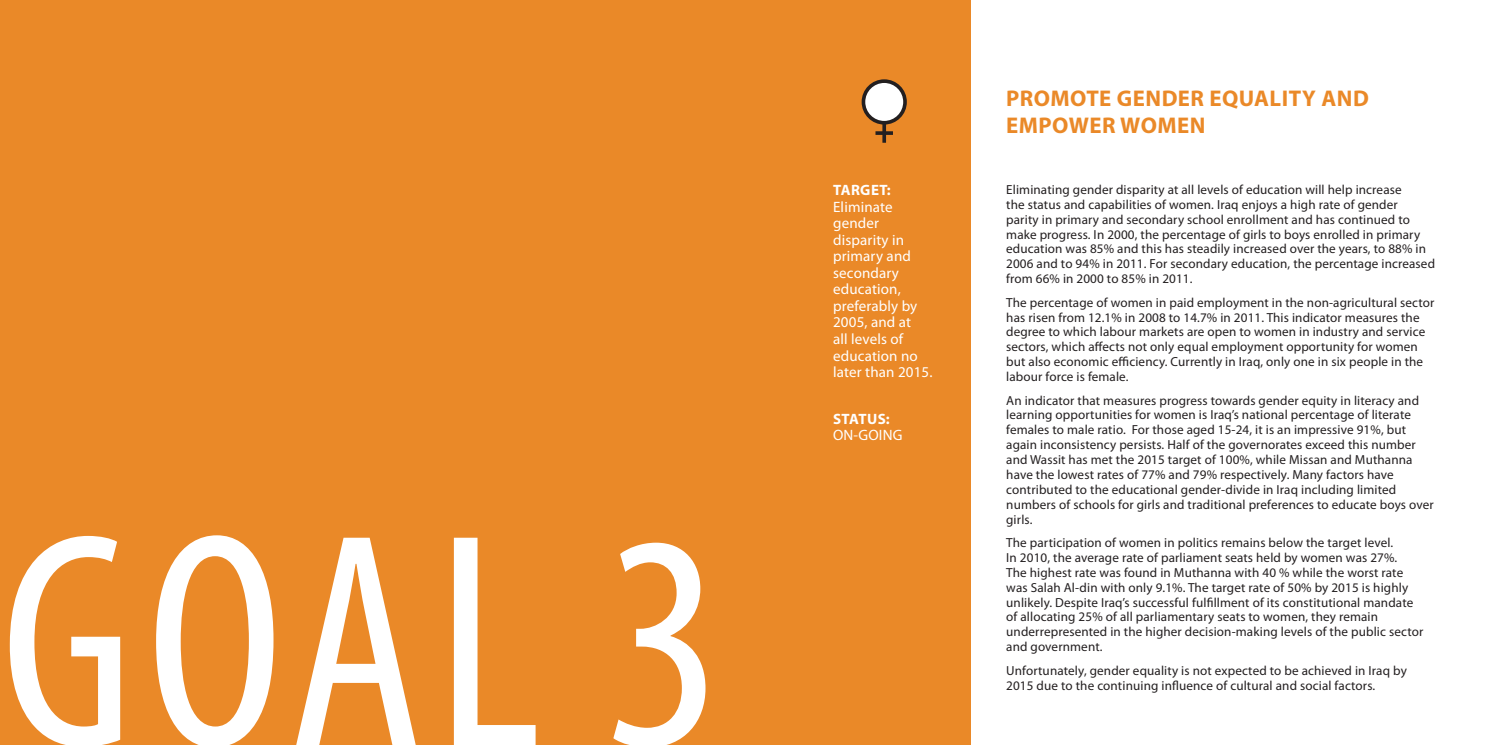
<style>
.page{position:relative;width:1489px;height:745px;background:#fff}
.page>*{position:absolute;margin:0;border:0;box-sizing:border-box;transform-origin:0 0}
.Goal{font:condensed 307.12px "Myriad Pro";color:#fff}
.Goal-2{font:700 22.75px/27.2px "Myriad";letter-spacing:.02em;color:#ea8928}
.TARGET_STATUS{font:15px/16.5px "Myriad Pro";letter-spacing:.01em;color:#fff}
.Body{font:13.12px/14.9px "Myriad Pro";letter-spacing:.01em;color:#231f20}
.s1{font-weight:700}
</style>
<div class="page">
<div style="left:0;top:0;width:970px;height:744px;background:#ea8928"></div>
<div style="left:863px;top:81px;width:42px;height:42px;background:#fff;border-radius:50%"></div>
<div style="left:861px;top:79px;width:45px;height:45px;border:4px solid #231f20;border-radius:50%"></div>
<svg style="left:882px;top:125px;width:4px;height:16px"></svg>
<svg style="left:877px;top:131px;width:14px;height:4px"></svg>
<p class="Goal" style="left:0;top:457px;width:724px">Goal 3</p>
<p class="TARGET_STATUS" style="left:833px;top:182px;width:101px"><span class="s1">TARGET:<br></span>Eliminate gender disparity in primary and secondary education, preferably by<br>2005, and at<br>all levels of education no later than 2015.</p>
<p class="TARGET_STATUS" style="left:833px;top:410px;width:71px"><span class="s1">STATUS:<br></span>ON-GOING</p>
<p class="Goal-2" style="left:1006px;top:85px;width:364px">PROMOTE GENDER EQUALITY AND<br>EMPOWER WOMEN</p>
<p class="Body" style="left:1006px;top:182px;width:430px">Eliminating gender disparity at all levels of education will help increase<br>the status and capabilities of women. Iraq enjoys a high rate of gender<br>parity in primary and secondary school enrollment and has continued to make progress. In 2000, the percentage of girls to boys enrolled in primary education was 85% and this has steadily increased over the years, to 88% in 2006 and to 94% in 2011. For secondary education, the percentage increased from 66% in 2000 to 85% in 2011.</p>
<p class="Body" style="left:1006px;top:294px;width:430px">The percentage of women in paid employment in the non-agricultural sector has risen from 12.1% in 2008 to 14.7% in 2011. This indicator measures the degree to which labour markets are open to women in industry and service sectors, which affects not only equal employment opportunity for women but also economic efficiency. Currently in Iraq, only one in six people in the labour force is female.</p>
<p class="Body" style="left:1006px;top:392px;width:429px">An indicator that measures progress towards gender equity in literacy and learning opportunities for women is Iraq’s national percentage of literate females to male ratio. For those aged 15-24, it is an impressive 91%, but again inconsistency persists. Half of the governorates exceed this number and Wassit has met the 2015 target of 100%, while Missan and Muthanna have the lowest rates of 77% and 79% respectively. Many factors have contributed to the educational gender-divide in Iraq including limited numbers of schools for girls and traditional preferences to educate boys over girls.</p>
<p class="Body" style="left:1006px;top:534px;width:418px">The participation of women in politics remains below the target level.<br>In 2010, the average rate of parliament seats held by women was 27%.<br>The highest rate was found in Muthanna with 40 % while the worst rate was Salah Al-din with only 9.1%. The target rate of 50% by 2015 is highly unlikely. Despite Iraq’s successful fulfillment of its constitutional mandate of allocating 25% of all parliamentary seats to women, they remain underrepresented in the higher decision-making levels of the public sector and government.</p>
<p class="Body" style="left:1006px;top:662px;width:402px">Unfortunately, gender equality is not expected to be achieved in Iraq by<br>2015 due to the continuing influence of cultural and social factors.</p>
</div>
